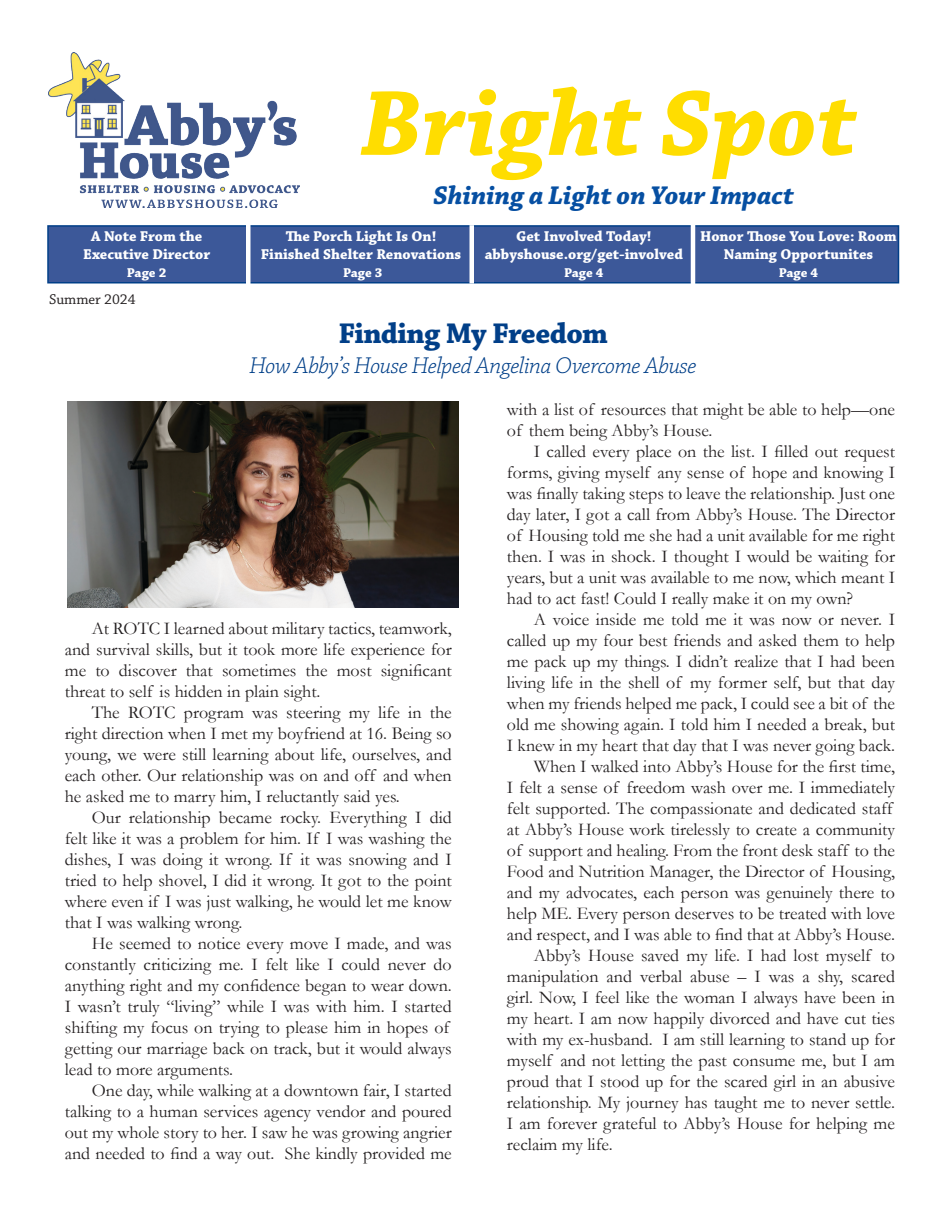
<style>
.page{position:relative;width:945px;height:1215px;background:#fff}
.page>*{position:absolute;margin:0;border:0;box-sizing:border-box;transform-origin:0 0}
.t1{font:italic 700 97.5px "Chaparral Pro";letter-spacing:.005em;color:#fd0}
.Box_Notation{font:700 30px "Chaparral Pro";letter-spacing:-.02em;color:#013f88}
.t2{font:italic 700 27px "Chaparral Pro";color:#064fa2}
.Box_Notation-2{font:italic 300 24px "Chaparral Pro";letter-spacing:-.02em;color:#013f88}
.Box_Notation-3{font:18px/21px "Garamond";color:#231f20;text-align:justify}
.t3{font:700 15px/18px "Chaparral Pro";color:#fff;text-align:center}
.t4{font:15px "Chaparral Pro";color:#231f20}
.t5{font:700 13.5px "Chaparral Pro";color:#fff}
</style>
<div class="page">
<img style="left:48px;top:52px;width:252px;height:156px">
<div style="left:47px;top:225px;width:852px;height:59px;background:#3c5899;border:2px solid #013f88"></div>
<hr style="left:246px;top:223px;width:4px;height:67px;background:#fff">
<hr style="left:691px;top:225px;width:4px;height:63px;background:#fff">
<hr style="left:470px;top:225px;width:4px;height:58px;background:#fff">
<img style="left:68px;top:401px;width:391px;height:207px">
<p class="t3" style="left:83px;top:227px;width:129px">A Note From the<br>Executive Director</p>
<p class="t5" style="left:127px;top:264px;width:41px">Page 2</p>
<p class="t4" style="left:49px;top:291px;width:88px">Summer 2024</p>
<h1 class="t1" style="left:361px;top:67px;width:498px">Bright Spot</h1>
<h3 class="t2" style="left:433px;top:180px;width:363px">Shining a Light on Your Impact</h3>
<p class="t3" style="left:700px;top:227px;width:198px">Honor Those You Love: Room<br>Naming Opportunites</p>
<p class="t5" style="left:779px;top:264px;width:41px">Page 4</p>
<p class="t3" style="left:261px;top:227px;width:202px">The Porch Light Is On!<br>Finished Shelter Renovations</p>
<p class="t5" style="left:343px;top:264px;width:41px">Page 3</p>
<p class="t3" style="left:485px;top:227px;width:200px">Get Involved Today! abbyshouse.org/get-involved</p>
<p class="t5" style="left:564px;top:265px;width:41px">Page 4</p>
<p class="Box_Notation" style="left:338px;top:316px;width:271px">Finding My Freedom</p>
<p class="Box_Notation-2" style="left:250px;top:353px;width:449px">How Abby’s House Helped Angelina Overcome Abuse</p>
<p class="Box_Notation-3" style="left:65px;top:618px;width:389px;text-indent:27px">At ROTC I learned about military tactics, teamwork, and survival skills, but it took more life experience for me to discover that sometimes the most significant threat to self is hidden in plain sight.</p>
<p class="Box_Notation-3" style="left:65px;top:702px;width:389px;text-indent:27px">The ROTC program was steering my life in the right direction when I met my boyfriend at 16. Being so young, we were still learning about life, ourselves, and each other. Our relationship was on and off and when he asked me to marry him, I reluctantly said yes.</p>
<p class="Box_Notation-3" style="left:65px;top:807px;width:389px;text-indent:27px">Our relationship became rocky. Everything I did felt like it was a problem for him. If I was washing the dishes, I was doing it wrong. If it was snowing and I tried to help shovel, I did it wrong. It got to the point where even if I was just walking, he would let me know that I was walking wrong.</p>
<p class="Box_Notation-3" style="left:65px;top:933px;width:389px;text-align:left;text-indent:27px">He seemed to notice every move I made, and was constantly criticizing me. I felt like I could never do anything right and my confidence began to wear down.<br>I wasn’t truly “living” while I was with him. I started shifting my focus on trying to please him in hopes of getting our marriage back on track, but it would always lead to more arguments.</p>
<p class="Box_Notation-3" style="left:65px;top:1080px;width:389px;text-indent:27px">One day, while walking at a downtown fair, I started talking to a human services agency vendor and poured out my whole story to her. I saw he was growing angrier and needed to find a way out. She kindly provided me</p>
<p class="Box_Notation-3" style="left:507px;top:399px;width:390px">with a list of resources that might be able to help—one of them being Abby’s House.</p>
<p class="Box_Notation-3" style="left:507px;top:441px;width:390px;text-indent:27px">I called every place on the list. I filled out request forms, giving myself any sense of hope and knowing I was finally taking steps to leave the relationship. Just one day later, I got a call from Abby’s House. The Director of Housing told me she had a unit available for me right then. I was in shock. I thought I would be waiting for years, but a unit was available to me now, which meant I had to act fast! Could I really make it on my own?</p>
<p class="Box_Notation-3" style="left:507px;top:609px;width:390px;text-indent:27px">A voice inside me told me it was now or never. I called up my four best friends and asked them to help me pack up my things. I didn’t realize that I had been living life in the shell of my former self, but that day when my friends helped me pack, I could see a bit of the old me showing again. I told him I needed a break, but I knew in my heart that day that I was never going back.</p>
<p class="Box_Notation-3" style="left:507px;top:756px;width:390px;text-align:left;text-indent:27px">When I walked into Abby’s House for the first time, I felt a sense of freedom wash over me. I immediately felt supported. The compassionate and dedicated staff at Abby’s House work tirelessly to create a community of support and healing. From the front desk staff to the Food and Nutrition Manager, the Director of Housing, and my advocates, each person was genuinely there to help ME. Every person deserves to be treated with love and respect, and I was able to find that at Abby’s House.</p>
<p class="Box_Notation-3" style="left:507px;top:945px;width:390px;text-indent:27px">Abby’s House saved my life. I had lost myself to manipulation and verbal abuse – I was a shy, scared girl. Now, I feel like the woman I always have been in my heart. I am now happily divorced and have cut ties with my ex-husband. I am still learning to stand up for myself and not letting the past consume me, but I am proud that I stood up for the scared girl in an abusive relationship. My journey has taught me to never settle.<br>I am forever grateful to Abby’s House for helping me reclaim my life.</p>
</div>
